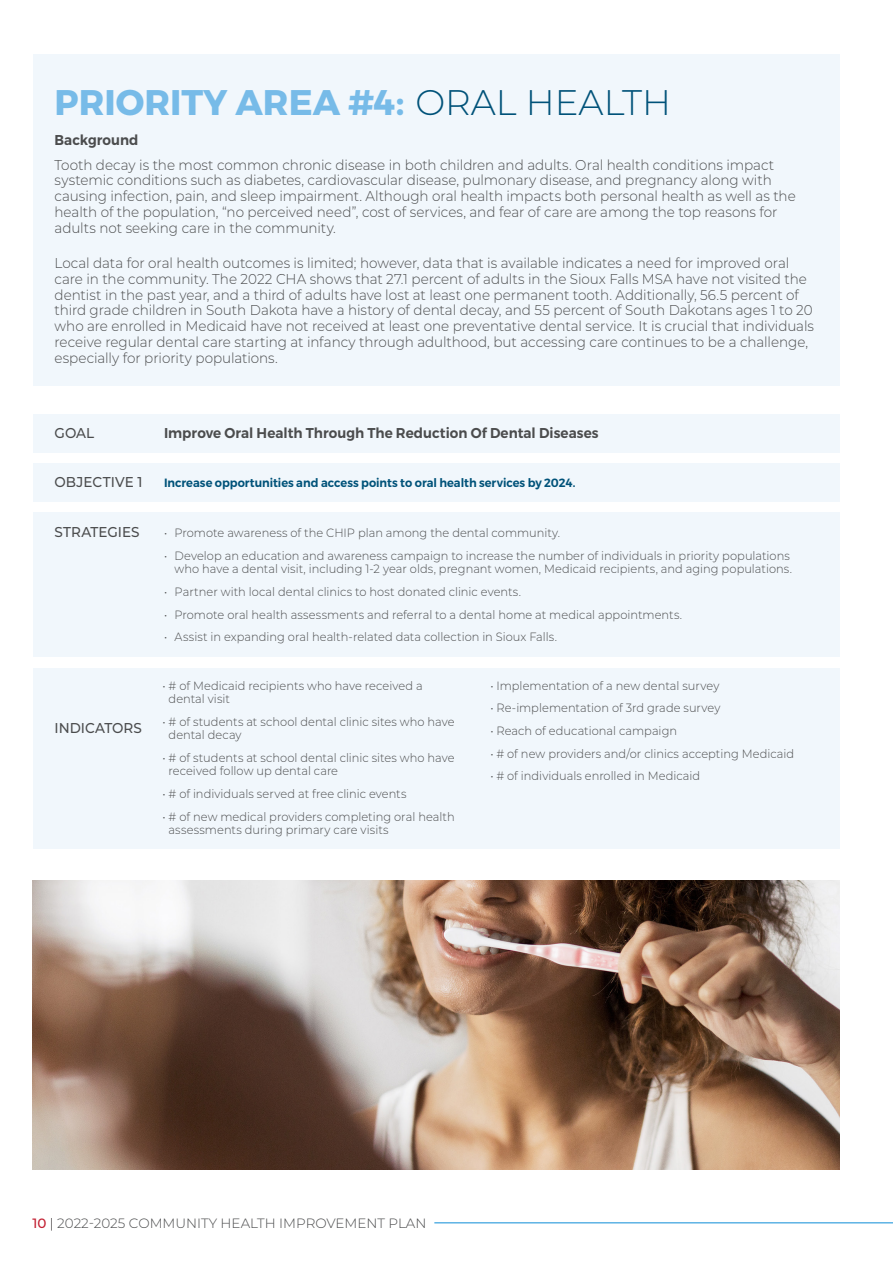
<style>
.page{position:relative;width:893px;height:1263px;background:#fff}
.page>*{position:absolute;margin:0;border:0;box-sizing:border-box;transform-origin:0 0}
.t1{font:700 35.55px "Montserrat";color:#77bbe8}
.Body{font:300 14.25px/15.8px "Montserrat";letter-spacing:-.005em;color:#4b4c4d;scale:.95 1}
.Body-2{font:600 14.25px "Montserrat";letter-spacing:.005em;color:#4b4c4d;scale:.95 1}
.Body-3{font:500 14.25px "Montserrat";letter-spacing:.005em;color:#4b4c4d;scale:.95 1}
.t2{font:300 13.5px "Montserrat";color:#4b4c4d}
.Body-4{font:300 12px/13.5px "Montserrat";letter-spacing:.005em;color:#4b4c4d;scale:.95 1}
.Body-5{font:600 12px "Montserrat";color:#005279;scale:.95 1}
.s1{font-weight:300;color:#005279}
.s2{font-weight:500;color:#c21f31}
.s3{color:#231f20}
</style>
<div class="page">
<div style="left:33px;top:54px;width:806px;height:331px;background:#f1f7fc"></div>
<div style="left:33px;top:414px;width:806px;height:39px;background:#f1f7fc"></div>
<div style="left:33px;top:463px;width:806px;height:39px;background:#f1f7fc"></div>
<div style="left:33px;top:668px;width:806px;height:180px;background:#f1f7fc"></div>
<div style="left:33px;top:513px;width:806px;height:144px;background:#f1f7fc"></div>
<img style="left:33px;top:881px;width:806px;height:288px">
<hr style="left:434px;top:1222px;width:459px;height:1px;background:#5db2e4">
<p class="t1" style="left:55px;top:74px;width:618px">PRIORITY AREA #4: <span class="s1">ORAL HEALTH</span></p>
<p class="Body-2" style="left:55px;top:128px;width:90px">Background</p>
<p class="Body" style="left:55px;top:156px;width:782px">Tooth decay is the most common chronic disease in both children and adults. Oral health conditions impact systemic conditions such as diabetes, cardiovascular disease, pulmonary disease, and pregnancy along with causing infection, pain, and sleep impairment. Although oral health impacts both personal health as well as the health of the population, “no perceived need”, cost of services, and fear of care are among the top reasons for adults not seeking care in the community.</p>
<p class="Body" style="left:55px;top:255px;width:801px">Local data for oral health outcomes is limited; however, data that is available indicates a need for improved oral care in the community. The 2022 CHA shows that 27.1 percent of adults in the Sioux Falls MSA have not visited the dentist in the past year, and a third of adults have lost at least one permanent tooth. Additionally, 56.5 percent of third grade children in South Dakota have a history of dental decay, and 55 percent of South Dakotans ages 1 to 20 who are enrolled in Medicaid have not received at least one preventative dental service. It is crucial that individuals receive regular dental care starting at infancy through adulthood, but accessing care continues to be a challenge, especially for priority populations.</p>
<p class="Body-3" style="left:55px;top:422px;width:43px">GOAL</p>
<p class="Body-2" style="left:164px;top:421px;width:459px">Improve Oral Health Through The Reduction Of Dental Diseases</p>
<p class="Body-3" style="left:55px;top:472px;width:94px">OBJECTIVE 1</p>
<p class="Body-5" style="left:164px;top:474px;width:433px">Increase opportunities and access points to oral health services by 2024.</p>
<p class="Body-3" style="left:55px;top:522px;width:91px">STRATEGIES</p>
<p class="Body-4" style="left:164px;top:526px;width:417px">• Promote awareness of the CHIP plan among the dental community.</p>
<p class="Body-4" style="left:164px;top:548px;width:661px;text-align:right">• Develop an education and awareness campaign to increase the number of individuals in priority populations who have a dental visit, including 1-2 year olds, pregnant women, Medicaid recipients, and aging populations.</p>
<p class="Body-4" style="left:164px;top:585px;width:376px">• Partner with local dental clinics to host donated clinic events.</p>
<p class="Body-4" style="left:164px;top:607px;width:545px">• Promote oral health assessments and referral to a dental home at medical appointments.</p>
<p class="Body-4" style="left:164px;top:630px;width:414px">• Assist in expanding oral health-related data collection in Sioux Falls.</p>
<p class="Body-3" style="left:55px;top:718px;width:94px">INDICATORS</p>
<p class="Body-4" style="left:169px;top:678px;width:269px;text-indent:-6px">• # of Medicaid recipients who have received a dental visit</p>
<p class="Body-4" style="left:169px;top:714px;width:303px;text-indent:-6px">• # of students at school dental clinic sites who have dental decay</p>
<p class="Body-4" style="left:169px;top:750px;width:303px;text-indent:-6px">• # of students at school dental clinic sites who have received follow up dental care</p>
<p class="Body-4" style="left:163px;top:787px;width:258px">• # of individuals served at free clinic events</p>
<p class="Body-4" style="left:169px;top:809px;width:303px;text-indent:-6px">• # of new medical providers completing oral health assessments during primary care visits</p>
<p class="Body-4" style="left:490px;top:678px;width:242px">• Implementation of a new dental survey</p>
<p class="Body-4" style="left:490px;top:701px;width:244px">• Re-implementation of 3rd grade survey</p>
<p class="Body-4" style="left:490px;top:723px;width:198px">• Reach of educational campaign</p>
<p class="Body-4" style="left:490px;top:746px;width:321px">• # of new providers and/or clinics accepting Medicaid</p>
<p class="Body-4" style="left:490px;top:769px;width:222px">• # of individuals enrolled in Medicaid</p>
<p class="t2" style="left:32px;top:1214px;width:396px"><span class="s2">10</span> <span class="s3">|</span> 2022-2025 COMMUNITY HEALTH IMPROVEMENT PLAN</p>
</div>
